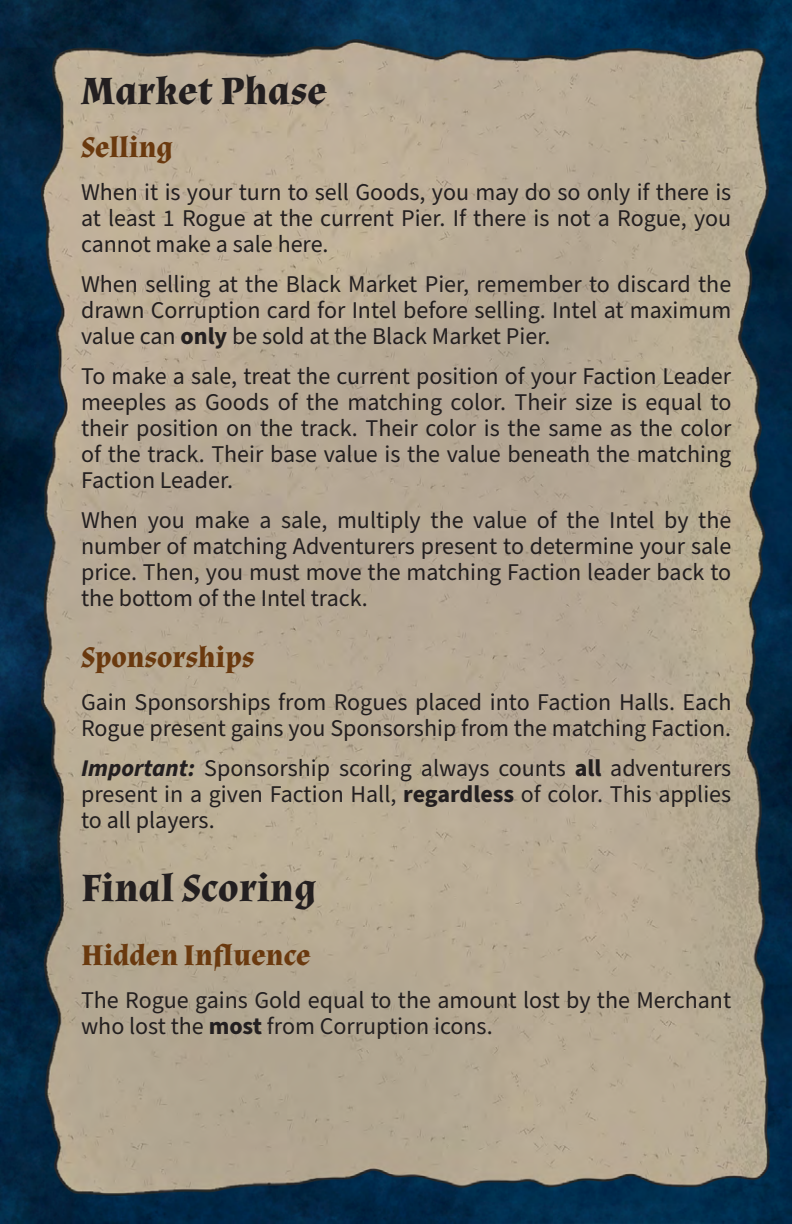
<style>
.page{position:relative;width:792px;height:1224px;background:#fff}
.page>*{position:absolute;margin:0;border:0;box-sizing:border-box;transform-origin:0 0}
.t1{font:700 40px "Almendra";letter-spacing:.01em;color:#231f20}
.t2{font:700 30px "Almendra";color:#6a390e}
.t3{font:24px/26px "Source Sans Pro";color:#231f20;text-align:justify}
.s1{font-weight:700}
.s2{font-weight:700;font-style:italic}
</style>
<div class="page">
<img style="left:0;top:0;width:792px;height:1224px">
<img style="left:41px;top:40px;width:728px;height:1158px">
<h1 class="t1" style="left:81px;top:68px;width:247px">Market Phase</h1>
<p class="t2" style="left:81px;top:129px;width:93px">Selling</p>
<p class="t3" style="left:81px;top:179px;width:652px">When it is your turn to sell Goods, you may do so only if there is at least 1 Rogue at the current Pier. If there is not a Rogue, you cannot make a sale here.</p>
<p class="t3" style="left:81px;top:272px;width:652px">When selling at the Black Market Pier, remember to discard the drawn Corruption card for Intel before selling. Intel at maximum value can <span class="s1">only</span> be sold at the Black Market Pier.</p>
<p class="t3" style="left:81px;top:364px;width:652px">To make a sale, treat the current position of your Faction Leader meeples as Goods of the matching color. Their size is equal to their position on the track. Their color is the same as the color of the track. Their base value is the value beneath the matching Faction Leader.</p>
<p class="t3" style="left:81px;top:508px;width:652px">When you make a sale, multiply the value of the Intel by the number of matching Adventurers present to determine your sale price. Then, you must move the matching Faction leader back to the bottom of the Intel track.</p>
<p class="t2" style="left:81px;top:640px;width:175px">Sponsorships</p>
<p class="t3" style="left:81px;top:690px;width:652px">Gain Sponsorships from Rogues placed into Faction Halls. Each<br>Rogue present gains you Sponsorship from the matching Faction.</p>
<p class="t3" style="left:81px;top:756px;width:652px"><span class="s2">Important:</span> Sponsorship scoring always counts <span class="s1">all</span> adventurers present in a given Faction Hall, <span class="s1">regardless</span> of color. This applies to all players.</p>
<h1 class="t1" style="left:81px;top:865px;width:237px">Final Scoring</h1>
<p class="t2" style="left:81px;top:938px;width:231px">Hidden Influence</p>
<p class="t3" style="left:81px;top:988px;width:652px">The Rogue gains Gold equal to the amount lost by the Merchant who lost the <span class="s1">most</span> from Corruption icons.</p>
</div>
